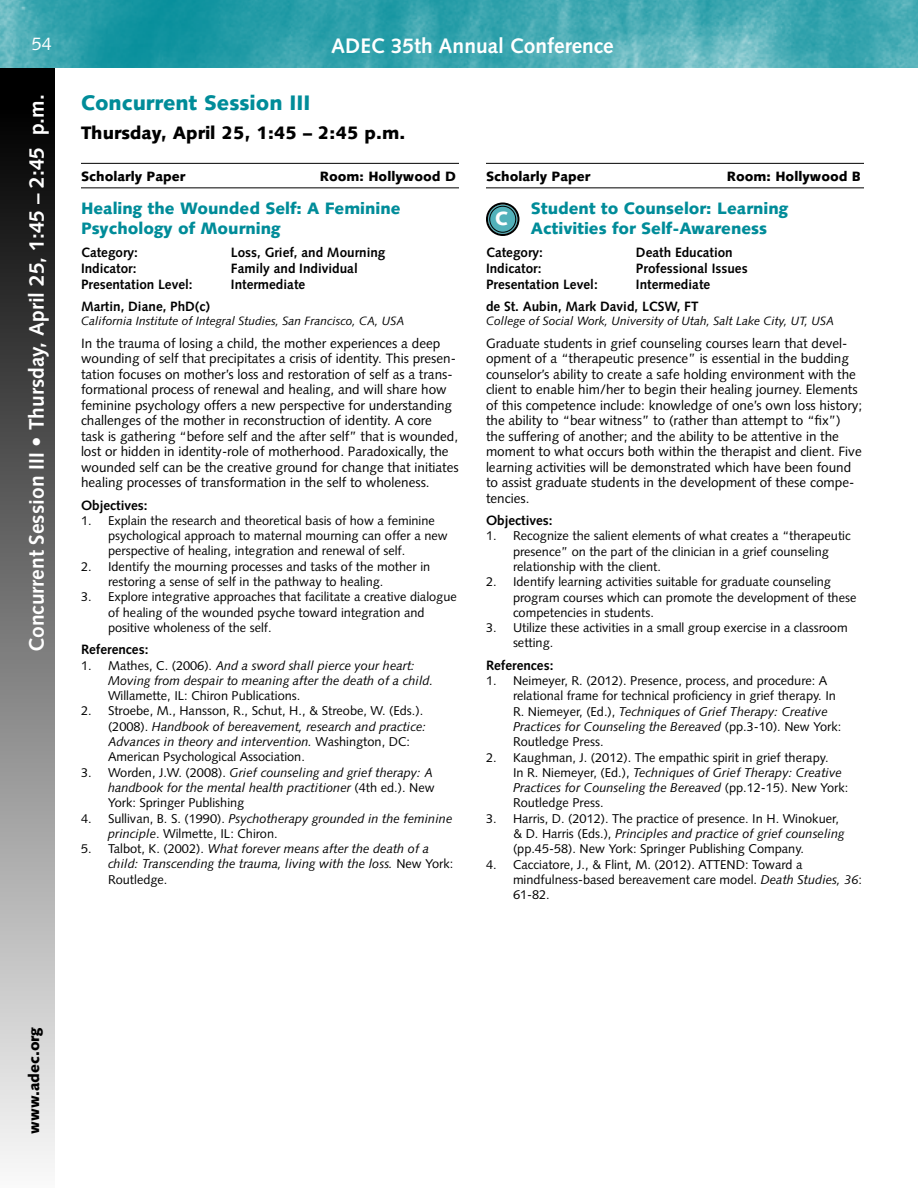
<style>
.page{position:relative;width:918px;height:1188px;background:#fff}
.page>*{position:absolute;margin:0;border:0;box-sizing:border-box;transform-origin:0 0}
.t1{font:700 21px "Syntax";color:#fff}
.t2{font:900 21px "Syntax";color:#008c99}
.t3{font:900 19.05px "Syntax";color:#fff}
.t4{font:900 18px "Syntax";color:#000}
.t5{font:18px "Syntax";color:#fff}
.t6{font:900 16.5px/19.8px "Syntax";color:#008c99}
.t7{font:900 15px "Syntax";color:#000}
.t8{font:13.5px/15.6px "Syntax";color:#000}
.t9{font:700 13.5px/22.4px "Syntax";color:#000}
.t10{font:900 13.5px "Syntax";color:#000}
.t11{font:12.75px/15.3px "Syntax";color:#000}
.t12{font:italic 12.75px/15.3px "Syntax";color:#000}
.t13{font:italic 12px "Syntax";color:#000}
.s1{font-style:normal}
.s2{font-style:italic}
</style>
<div class="page">
<div style="left:0;top:0;width:55px;height:1188px;background:linear-gradient(to bottom,#000,#f9f9f9)"></div>
<img style="left:0;top:0;width:918px;height:68px">
<hr style="left:81px;top:163px;width:378px;height:1px;background:#000">
<hr style="left:81px;top:187px;width:378px;height:1px;background:#000">
<hr style="left:486px;top:163px;width:378px;height:1px;background:#000">
<hr style="left:486px;top:187px;width:378px;height:1px;background:#000">
<svg style="left:488px;top:205px;width:29px;height:29px"></svg>
<div style="left:486px;top:202px;width:33px;height:34px;border:2px solid #000;border-radius:50%"></div>
<div style="left:489px;top:206px;width:27px;height:27px;border:1px solid #000;border-radius:50%"></div>
<h3 class="t5" style="left:32px;top:33px;width:22px">54</h3>
<h1 class="t1" style="left:331px;top:34px;width:284px">ADEC 35th Annual Conference</h1>
<h1 class="t1" style="left:25px;top:652px;width:559px;rotate:-90deg">Concurrent Session III • Thursday, April 25, 1:45 – 2:45 p.m.</h1>
<h1 class="t2" style="left:81px;top:90px;width:231px">Concurrent Session III</h1>
<h3 class="t4" style="left:81px;top:122px;width:326px">Thursday, April 25, 1:45 – 2:45 p.m.</h3>
<p class="t10" style="left:81px;top:168px;width:106px">Scholarly Paper</p>
<p class="t10" style="left:320px;top:168px;width:138px">Room: Hollywood D</p>
<p class="t6" style="left:81px;top:198px;width:321px">Healing the Wounded Self: A Feminine<br>Psychology of Mourning</p>
<p class="t9" style="left:81px;top:241px;width:59px">Category:</p>
<p class="t9" style="left:231px;top:241px;width:156px">Loss, Grief, and Mourning</p>
<p class="t9" style="left:81px;top:257px;width:57px">Indicator:</p>
<p class="t9" style="left:231px;top:257px;width:128px">Family and Individual</p>
<p class="t9" style="left:81px;top:273px;width:113px">Presentation Level:</p>
<p class="t9" style="left:231px;top:273px;width:76px">Intermediate</p>
<p class="t9" style="left:81px;top:296px;width:131px">Martin, Diane, PhD(c)</p>
<p class="t13" style="left:81px;top:314px;width:325px">California Institute of Integral Studies, San Francisco, CA, USA</p>
<p class="t8" style="left:81px;top:335px;width:379px">In the trauma of losing a child, the mother experiences a deep wounding of self that precipitates a crisis of identity. This presen&shy;tation focuses on mother’s loss and restoration of self as a trans&shy;formational process of renewal and healing, and will share how feminine psychology offers a new perspective for understanding challenges of the mother in reconstruction of identity. A core<br>task is gathering “before self and the after self” that is wounded, lost or hidden in identity-role of motherhood. Paradoxically, the wounded self can be the creative ground for change that initiates healing processes of transformation in the self to wholeness.</p>
<p class="t9" style="left:81px;top:494px;width:68px">Objectives:</p>
<p class="t11" style="left:108px;top:513px;width:341px;text-indent:-27px">1. Explain the research and theoretical basis of how a feminine psychological approach to maternal mourning can offer a new perspective of healing, integration and renewal of self.</p>
<p class="t11" style="left:108px;top:559px;width:324px;text-indent:-27px">2. Identify the mourning processes and tasks of the mother in restoring a sense of self in the pathway to healing.</p>
<p class="t11" style="left:108px;top:589px;width:350px;text-indent:-27px">3. Explore integrative approaches that facilitate a creative dialogue of healing of the wounded psyche toward integration and positive wholeness of the self.</p>
<p class="t9" style="left:81px;top:638px;width:69px">References:</p>
<p class="t12" style="left:108px;top:657px;width:327px;text-indent:-27px"><span class="s1">1. Mathes, C. (2006).</span> And a sword shall pierce your heart:<br>Moving from despair to meaning after the death of a child.</p>
<p class="t11" style="left:108px;top:688px;width:194px">Willamette, IL: Chiron Publications.</p>
<p class="t11" style="left:108px;top:703px;width:320px;text-indent:-27px">2. Stroebe, M., Hansson, R., Schut, H., &amp; Streobe, W. (Eds.). (2008). <span class="s2">Handbook of bereavement, research and practice:<br>Advances in theory and intervention.</span> Washington, DC:<br>American Psychological Association.</p>
<p class="t12" style="left:108px;top:765px;width:328px;text-indent:-27px"><span class="s1">3. Worden, J.W. (2008).</span> Grief counseling and grief therapy: A handbook for the mental health practitioner <span class="s1">(4th ed.). New<br>York: Springer Publishing</span></p>
<p class="t12" style="left:108px;top:810px;width:346px;text-indent:-27px"><span class="s1">4. Sullivan, B. S. (1990).</span> Psychotherapy grounded in the feminine principle<span class="s1">. Wilmette, IL: Chiron.</span></p>
<p class="t12" style="left:108px;top:841px;width:347px;text-indent:-27px"><span class="s1">5. Talbot, K. (2002).</span> What forever means after the death of a child: Transcending the trauma, living with the loss. <span class="s1">New York:<br>Routledge.</span></p>
<p class="t10" style="left:486px;top:168px;width:106px">Scholarly Paper</p>
<p class="t10" style="left:727px;top:168px;width:136px">Room: Hollywood B</p>
<p class="t6" style="left:531px;top:198px;width:259px">Student to Counselor: Learning<br>Activities for Self-Awareness</p>
<p class="t9" style="left:486px;top:241px;width:59px">Category:</p>
<p class="t9" style="left:636px;top:241px;width:98px">Death Education</p>
<p class="t9" style="left:486px;top:257px;width:57px">Indicator:</p>
<p class="t9" style="left:636px;top:257px;width:113px">Professional Issues</p>
<p class="t9" style="left:486px;top:273px;width:113px">Presentation Level:</p>
<h2 class="t3" style="left:495px;top:207px;width:14px">C</h2>
<p class="t9" style="left:486px;top:273px;width:226px;text-indent:150px">Intermediate de St. Aubin, Mark David, LCSW, FT</p>
<p class="t13" style="left:486px;top:314px;width:350px">College of Social Work, University of Utah, Salt Lake City, UT, USA</p>
<p class="t8" style="left:486px;top:335px;width:378px">Graduate students in grief counseling courses learn that devel&shy;opment of a “therapeutic presence” is essential in the budding counselor’s ability to create a safe holding environment with the client to enable him/her to begin their healing journey. Elements of this competence include: knowledge of one’s own loss history; the ability to “bear witness” to (rather than attempt to “fix”) the suffering of another; and the ability to be attentive in the moment to what occurs both within the therapist and client. Five learning activities will be demonstrated which have been found to assist graduate students in the development of these compe&shy;tencies.</p>
<p class="t9" style="left:486px;top:509px;width:68px">Objectives:</p>
<p class="t11" style="left:513px;top:528px;width:339px;text-indent:-27px">1. Recognize the salient elements of what creates a “therapeutic presence” on the part of the clinician in a grief counseling relationship with the client.</p>
<p class="t11" style="left:513px;top:574px;width:345px;text-indent:-27px">2. Identify learning activities suitable for graduate counseling program courses which can promote the development of these competencies in students.</p>
<p class="t11" style="left:513px;top:620px;width:336px;text-indent:-27px">3. Utilize these activities in a small group exercise in a classroom setting.</p>
<p class="t9" style="left:486px;top:654px;width:69px">References:</p>
<p class="t11" style="left:513px;top:673px;width:330px;text-indent:-27px">1. Neimeyer, R. (2012). Presence, process, and procedure: A relational frame for technical proficiency in grief therapy. In R. Niemeyer, (Ed.), <span class="s2">Techniques of Grief Therapy: Creative Practices for Counseling the Bereaved</span> (pp.3-10). New York:<br>Routledge Press.</p>
<p class="t11" style="left:513px;top:750px;width:337px;text-indent:-27px">2. Kaughman, J. (2012). The empathic spirit in grief therapy.<br>In R. Niemeyer, (Ed.), <span class="s2">Techniques of Grief Therapy: Creative Practices for Counseling the Bereaved</span> (pp.12-15). New York:<br>Routledge Press.</p>
<p class="t11" style="left:513px;top:811px;width:333px;text-indent:-27px">3. Harris, D. (2012). The practice of presence. In H. Winokuer, &amp; D. Harris (Eds.), <span class="s2">Principles and practice of grief counseling </span>(pp.45-58). New York: Springer Publishing Company.</p>
<p class="t11" style="left:513px;top:857px;width:351px;text-indent:-27px">4. Cacciatore, J., &amp; Flint, M. (2012). ATTEND: Toward a mindfulness-based bereavement care model. <span class="s2">Death Studies, 36</span>:<br>61-82.</p>
<p class="t7" style="left:25px;top:1134px;width:108px;rotate:-90deg">www.adec.org</p>
</div>
